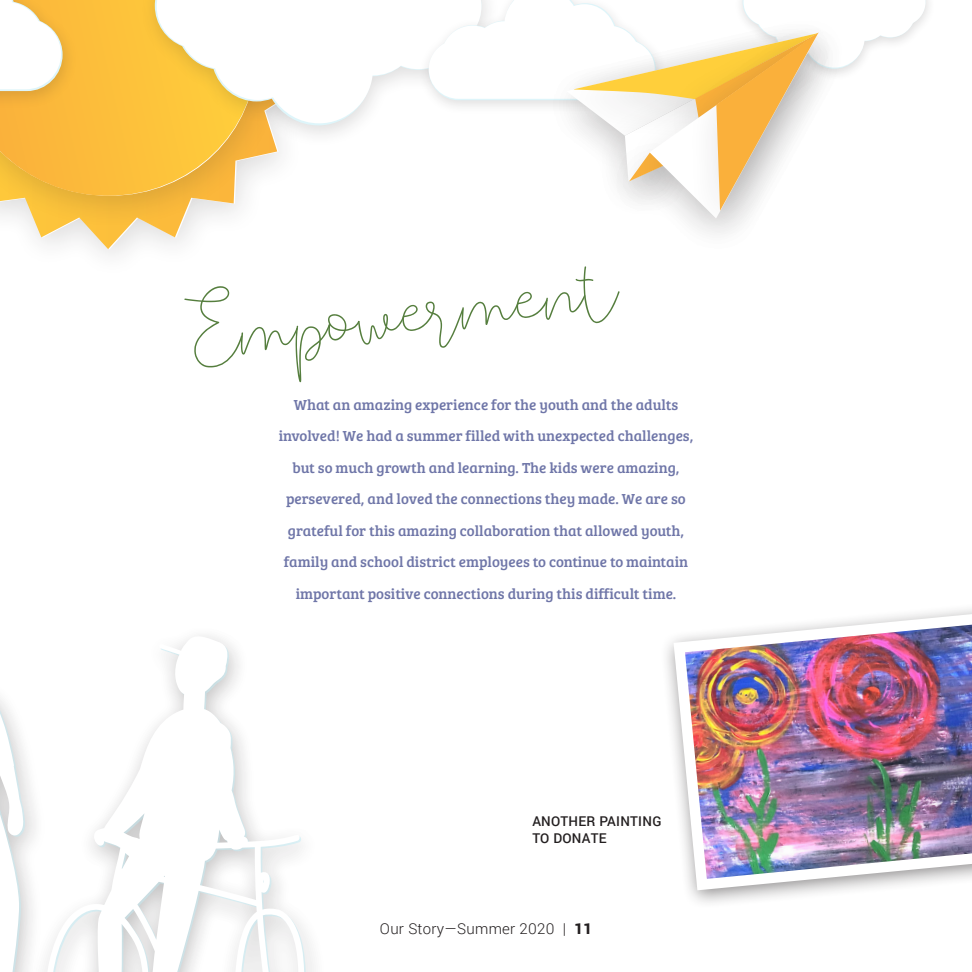
<style>
.page{position:relative;width:972px;height:972px;background:#fff}
.page>*{position:absolute;margin:0;border:0;box-sizing:border-box;transform-origin:0 0}
.t1{font:105.45px "Lucylane Free";color:#557e3e}
.t2{font:15px/31.5px "Bree Serif";color:#6f76a8;text-align:center}
.t3{font:300 15px "Roboto";letter-spacing:.02em;color:#231f20}
.Main_Text{font:500 13.5px/16.5px "Roboto";letter-spacing:.02em;color:#231f20}
.s1{font-weight:900}
</style>
<div class="page">
<img style="left:668px;top:609px;width:304px;height:287px">
<svg style="left:33px;top:230px;width:158px;height:19px"></svg>
<div style="left:0;top:0;width:285px;height:230px;background:#231f20;opacity:.15"></div>
<svg style="left:0;top:0;width:256px;height:196px;background:#f9bd41"></svg>
<div style="left:140px;top:0;width:360px;height:148px;background:#231f20;opacity:.15"></div>
<svg style="left:157px;top:0;width:272px;height:123px"></svg>
<div style="left:0;top:0;width:78px;height:110px;background:#231f20;opacity:.15"></div>
<svg style="left:0;top:0;width:63px;height:91px"></svg>
<div style="left:419px;top:0;width:250px;height:116px;background:#231f20;opacity:.15"></div>
<div style="left:686px;top:15px;width:165px;height:234px;background:#231f20;opacity:.15"></div>
<svg style="left:429px;top:0;width:496px;height:218px"></svg>
<svg style="left:45px;top:635px;width:260px;height:337px"></svg>
<div style="left:0;top:607px;width:45px;height:365px;background:#231f20;opacity:.15"></div>
<svg style="left:0;top:619px;width:26px;height:353px"></svg>
<p class="t1" style="left:183px;top:290px;width:432px;rotate:-7deg">Empowerment</p>
<p class="t2" style="left:279px;top:388px;width:416px">What an amazing experience for the youth and the adults involved! We had a summer filled with unexpected challenges, but so much growth and learning. The kids were amazing, persevered, and loved the connections they made. We are so grateful for this amazing collaboration that allowed youth, family and school district employees to continue to maintain important positive connections during this difficult time.</p>
<p class="Main_Text" style="left:532px;top:813px;width:131px">ANOTHER PAINTING<br>TO DONATE</p>
<p class="t3" style="left:380px;top:918px;width:214px">Our Story—Summer 2020 | <span class="s1">11</span></p>
</div>
